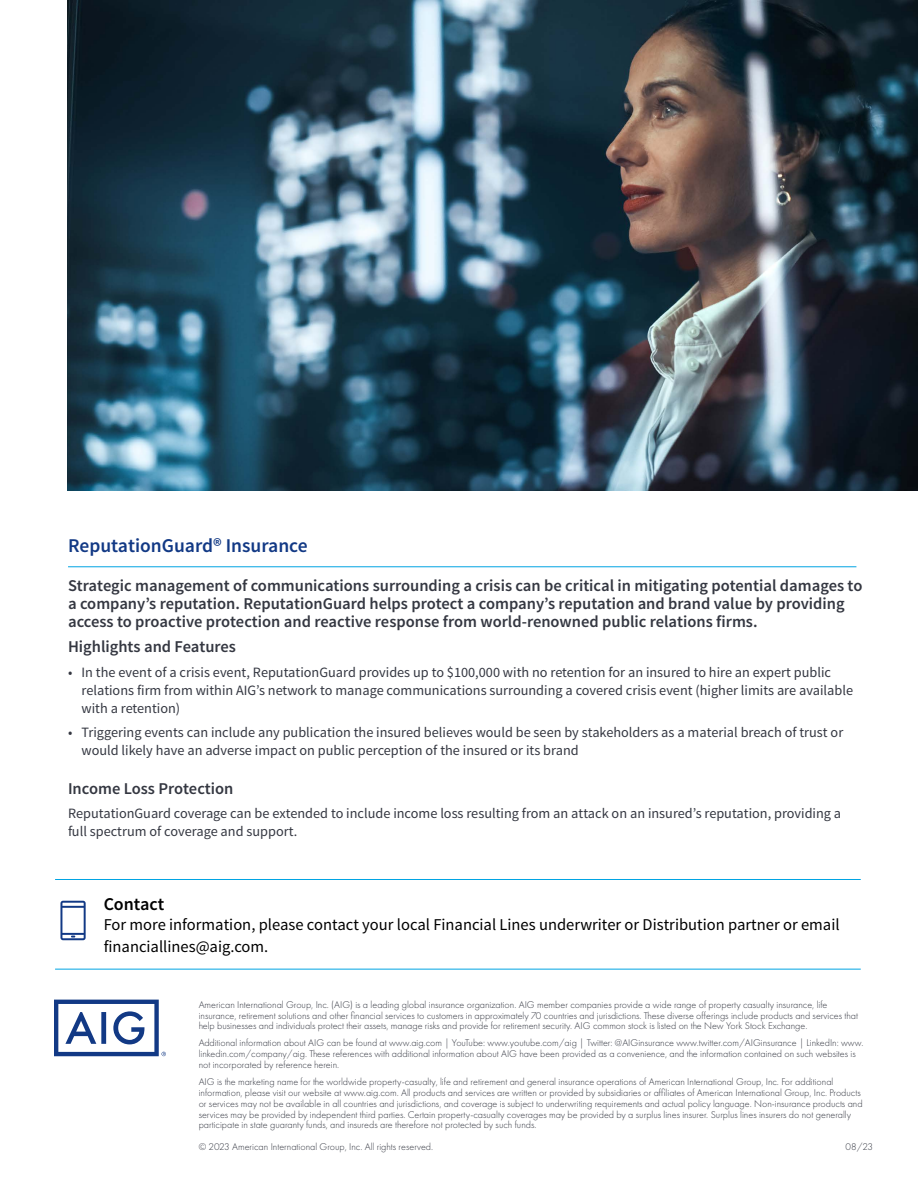
<style>
.page{position:relative;width:918px;height:1188px;background:#fff}
.page>*{position:absolute;margin:0;border:0;box-sizing:border-box;transform-origin:0 0}
.t1{font:600 19.5px "Source Sans Pro";color:#123985}
.t2{font:600 18px "Source Sans Pro";color:#000}
.t3{font:600 16.5px/18px "Source Sans Pro";color:#343741}
.t4{font:16.5px/21.6px "Source Sans Pro";color:#000}
.t5{font:14.25px/18px "Source Sans Pro";color:#343741}
.t6{font:300 10.2px/10.8px "Futura PT";color:#343741}
</style>
<div class="page">
<img style="left:68px;top:0;width:850px;height:490px">
<hr style="left:68px;top:566px;width:788px;height:1px;background:#00a4e3">
<svg style="left:54px;top:1000px;width:112px;height:56px"></svg>
<hr style="left:55px;top:879px;width:806px;height:1px;background:#00a4e3">
<hr style="left:55px;top:969px;width:806px;height:1px;background:#00a4e3">
<svg style="left:60px;top:901px;width:26px;height:39px"></svg>
<p class="t1" style="left:68px;top:533px;width:241px">ReputationGuard® Insurance</p>
<p class="t3" style="left:68px;top:577px;width:796px">Strategic management of communications surrounding a crisis can be critical in mitigating potential damages to a company’s reputation. ReputationGuard helps protect a company’s reputation and brand value by providing access to proactive protection and reactive response from world-renowned public relations firms.</p>
<p class="t3" style="left:68px;top:638px;width:170px">Highlights and Features</p>
<p class="t5" style="left:82px;top:663px;width:773px;text-indent:-14px">• In the event of a crisis event, ReputationGuard provides up to $100,000 with no retention for an insured to hire an expert public relations firm from within AIG’s network to manage communications surrounding a covered crisis event (higher limits are available with a retention)</p>
<p class="t5" style="left:82px;top:724px;width:763px;text-indent:-14px">• Triggering events can include any publication the insured believes would be seen by stakeholders as a material breach of trust or would likely have an adverse impact on public perception of the insured or its brand</p>
<p class="t3" style="left:68px;top:780px;width:167px">Income Loss Protection</p>
<p class="t5" style="left:68px;top:805px;width:775px">ReputationGuard coverage can be extended to include income loss resulting from an attack on an insured’s reputation, providing a full spectrum of coverage and support.</p>
<p class="t2" style="left:104px;top:893px;width:62px">Contact</p>
<p class="t4" style="left:104px;top:914px;width:737px">For more information, please contact your local Financial Lines underwriter or Distribution partner or email financiallines@aig.com.</p>
<p class="t6" style="left:199px;top:999px;width:661px">American International Group, Inc. (AIG) is a leading global insurance organization. AIG member companies provide a wide range of property casualty insurance, life insurance, retirement solutions and other financial services to customers in approximately 70 countries and jurisdictions. These diverse offerings include products and services that help businesses and individuals protect their assets, manage risks and provide for retirement security. AIG common stock is listed on the New York Stock Exchange.</p>
<p class="t6" style="left:199px;top:1038px;width:666px">Additional information about AIG can be found at www.aig.com | YouTube: www.youtube.com/aig | Twitter: @AIGinsurance www.twitter.com/AIGinsurance | LinkedIn: www. linkedin.com/company/aig. These references with additional information about AIG have been provided as a convenience, and the information contained on such websites is not incorporated by reference herein.</p>
<p class="t6" style="left:199px;top:1076px;width:665px">AIG is the marketing name for the worldwide property-casualty, life and retirement and general insurance operations of American International Group, Inc. For additional information, please visit our website at www.aig.com. All products and services are written or provided by subsidiaries or affiliates of American International Group, Inc. Products or services may not be available in all countries and jurisdictions, and coverage is subject to underwriting requirements and actual policy language. Non-insurance products and services may be provided by independent third parties. Certain property-casualty coverages may be provided by a surplus lines insurer. Surplus lines insurers do not generally participate in state guaranty funds, and insureds are therefore not protected by such funds.</p>
<p class="t6" style="left:199px;top:1142px;width:236px">© 2023 American International Group, Inc. All rights reserved.</p>
<p class="t6" style="left:846px;top:1142px;width:29px">08/23</p>
</div>
